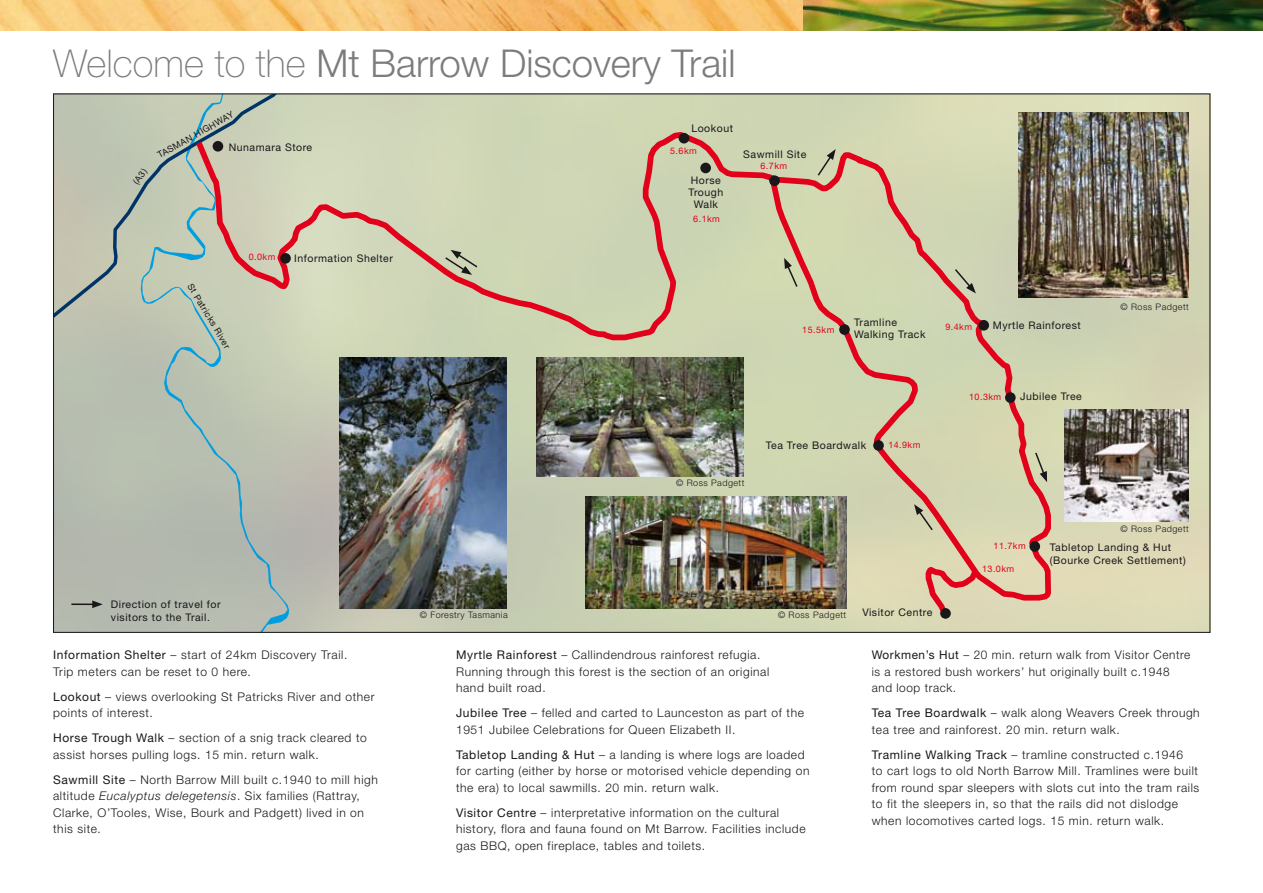
<style>
.page{position:relative;width:1263px;height:893px;background:#fff}
.page>*{position:absolute;margin:0;border:0;box-sizing:border-box;transform-origin:0 0}
.t1{font:300 38.4px "Helvetica Neue";color:#7b7c7e}
.t2{font:300 12px/16.5px "Helvetica Neue";letter-spacing:.05em;color:#1a171b}
.t3{font:10.5px/12px "Helvetica Neue";letter-spacing:.05em;color:#1a171b}
.t4{font:300 9px "Helvetica Neue";letter-spacing:.05em;color:#1a171b}
.t5{font:9px "Helvetica Neue";letter-spacing:.05em;color:#e2001a}
.t6{font:9px "Helvetica Neue";color:#1a171b}
.s1{font-weight:100}
.s2{font-weight:400}
.s3{font-style:italic}
</style>
<div class="page">
<img style="left:0;top:0;width:803px;height:30px">
<img style="left:803px;top:0;width:460px;height:30px">
<img style="left:55px;top:96px;width:1153px;height:535px">
<svg style="left:141px;top:96px;width:192px;height:535px;background:#b7beb1"></svg>
<svg style="left:55px;top:96px;width:243px;height:227px;background:#bac2b0"></svg>
<svg style="left:191px;top:129px;width:587px;height:214px;background:#cecbaf"></svg>
<svg style="left:755px;top:149px;width:296px;height:454px;background:#d2caaa"></svg>
<svg style="left:923px;top:562px;width:60px;height:57px;background:#deab96"></svg>
<div style="left:280px;top:253px;width:11px;height:11px;background:#1a171b;border-radius:50%"></div>
<div style="left:679px;top:133px;width:10px;height:11px;background:#1a171b;border-radius:50%"></div>
<div style="left:700px;top:163px;width:11px;height:10px;background:#1a171b;border-radius:50%"></div>
<div style="left:769px;top:175px;width:11px;height:11px;background:#1a171b;border-radius:50%"></div>
<div style="left:839px;top:324px;width:11px;height:11px;background:#1a171b;border-radius:50%"></div>
<div style="left:873px;top:440px;width:11px;height:11px;background:#1a171b;border-radius:50%"></div>
<div style="left:940px;top:608px;width:11px;height:11px;background:#1a171b;border-radius:50%"></div>
<div style="left:1029px;top:541px;width:11px;height:11px;background:#1a171b;border-radius:50%"></div>
<div style="left:978px;top:320px;width:11px;height:11px;background:#1a171b;border-radius:50%"></div>
<div style="left:1005px;top:392px;width:11px;height:11px;background:#1a171b;border-radius:50%"></div>
<div style="left:213px;top:141px;width:10px;height:11px;background:#1a171b;border-radius:50%"></div>
<svg style="left:444px;top:250px;width:35px;height:25px"></svg>
<svg style="left:816px;top:149px;width:20px;height:28px"></svg>
<svg style="left:953px;top:267px;width:23px;height:26px"></svg>
<svg style="left:1034px;top:451px;width:13px;height:31px"></svg>
<svg style="left:914px;top:504px;width:20px;height:28px"></svg>
<svg style="left:784px;top:258px;width:15px;height:30px"></svg>
<hr style="left:71px;top:603px;width:24px;height:2px;background:#1a171b">
<svg style="left:92px;top:600px;width:11px;height:8px"></svg>
<img style="left:1019px;top:113px;width:169px;height:185px">
<img style="left:536px;top:357px;width:208px;height:119px">
<img style="left:586px;top:497px;width:260px;height:111px">
<img style="left:1064px;top:409px;width:124px;height:112px">
<img style="left:339px;top:357px;width:167px;height:252px">
<h1 class="t1" style="left:53px;top:40px;width:684px"><span class="s1">Welcome to the</span> Mt Barrow Discovery Trail</h1>
<p class="t6" style="left:131px;top:180px;width:18px;rotate:-54deg">(A3)</p>
<p class="t6" style="left:156px;top:151px;width:87px;rotate:-29deg">TASMAN HIGHWAY</p>
<p class="t3" style="left:229px;top:141px;width:85px">Nunamara Store</p>
<p class="t3" style="left:691px;top:122px;width:43px">Lookout</p>
<p class="t5" style="left:670px;top:146px;width:28px">5.6km</p>
<p class="t3" style="left:688px;top:174px;width:36px;text-align:center">Horse<br>Trough<br>Walk</p>
<p class="t5" style="left:693px;top:213px;width:28px">6.1km</p>
<p class="t3" style="left:743px;top:148px;width:65px">Sawmill Site</p>
<p class="t5" style="left:760px;top:161px;width:28px">6.7km</p>
<p class="t6" style="left:195px;top:281px;width:75px;rotate:59deg">St Patricks River</p>
<p class="t5" style="left:249px;top:252px;width:28px">0.0km</p>
<p class="t3" style="left:294px;top:252px;width:100px">Information Shelter</p>
<p class="t5" style="left:802px;top:324px;width:34px">15.5km</p>
<p class="t3" style="left:854px;top:316px;width:73px">Tramline<br>Walking Track</p>
<p class="t5" style="left:945px;top:322px;width:28px">9.4km</p>
<p class="t3" style="left:993px;top:319px;width:90px">Myrtle Rainforest</p>
<p class="t4" style="left:1120px;top:301px;width:70px">© Ross Padgett</p>
<p class="t3" style="left:111px;top:597px;width:111px;line-height:13.5px">Direction of travel for visitors to the Trail.</p>
<p class="t4" style="left:420px;top:609px;width:89px">© Forestry Tasmania</p>
<p class="t4" style="left:676px;top:477px;width:70px">© Ross Padgett</p>
<p class="t3" style="left:766px;top:440px;width:102px">Tea Tree Boardwalk</p>
<p class="t5" style="left:888px;top:439px;width:34px">14.9km</p>
<p class="t4" style="left:778px;top:609px;width:70px">© Ross Padgett</p>
<p class="t3" style="left:862px;top:606px;width:72px">Visitor Centre</p>
<p class="t5" style="left:969px;top:392px;width:34px">10.3km</p>
<p class="t3" style="left:1020px;top:390px;width:63px">Jubilee Tree</p>
<p class="t4" style="left:1120px;top:524px;width:70px">© Ross Padgett</p>
<p class="t5" style="left:993px;top:541px;width:34px">11.7km</p>
<p class="t5" style="left:982px;top:563px;width:34px">13.0km</p>
<p class="t3" style="left:1050px;top:540px;width:137px;line-height:13.5px">Tabletop Landing &amp; Hut (Bourke Creek Settlement)</p>
<p class="t2" style="left:53px;top:647px;width:296px"><span class="s2">Information Shelter</span> – start of 24km Discovery Trail.<br>Trip meters can be reset to 0 here.</p>
<p class="t2" style="left:53px;top:688px;width:323px"><span class="s2">Lookout</span> – views overlooking St Patricks River and other points of interest.</p>
<p class="t2" style="left:53px;top:730px;width:315px"><span class="s2">Horse Trough Walk</span> – section of a snig track cleared to assist horses pulling logs. 15 min. return walk.</p>
<p class="t2" style="left:53px;top:771px;width:326px"><span class="s2">Sawmill Site</span> – North Barrow Mill built c.1940 to mill high altitude <span class="s3">Eucalyptus delegetensis</span>. Six families (Rattray, Clarke, O’Tooles, Wise, Bourk and Padgett) lived in on this site.</p>
<p class="t2" style="left:456px;top:647px;width:315px"><span class="s2">Myrtle Rainforest</span> – Callindendrous rainforest refugia.<br>Running through this forest is the section of an original hand built road.</p>
<p class="t2" style="left:456px;top:705px;width:349px"><span class="s2">Jubilee Tree</span> – felled and carted to Launceston as part of the<br>1951 Jubilee Celebrations for Queen Elizabeth II.</p>
<p class="t2" style="left:456px;top:746px;width:355px"><span class="s2">Tabletop Landing &amp; Hut</span> – a landing is where logs are loaded for carting (either by horse or motorised vehicle depending on the era) to local sawmills. 20 min. return walk.</p>
<p class="t2" style="left:456px;top:804px;width:351px"><span class="s2">Visitor Centre</span> – interpretative information on the cultural history, flora and fauna found on Mt Barrow. Facilities include gas BBQ, open fireplace, tables and toilets.</p>
<p class="t2" style="left:872px;top:647px;width:320px"><span class="s2">Workmen’s Hut</span> – 20 min. return walk from Visitor Centre is a restored bush workers’ hut originally built c.1948 and loop track.</p>
<p class="t2" style="left:872px;top:705px;width:329px"><span class="s2">Tea Tree Boardwalk</span> – walk along Weavers Creek through tea tree and rainforest. 20 min. return walk.</p>
<p class="t2" style="left:872px;top:746px;width:329px"><span class="s2">Tramline Walking Track</span> – tramline constructed c.1946<br>to cart logs to old North Barrow Mill. Tramlines were built from round spar sleepers with slots cut into the tram rails to fit the sleepers in, so that the rails did not dislodge when locomotives carted logs. 15 min. return walk.</p>
</div>
